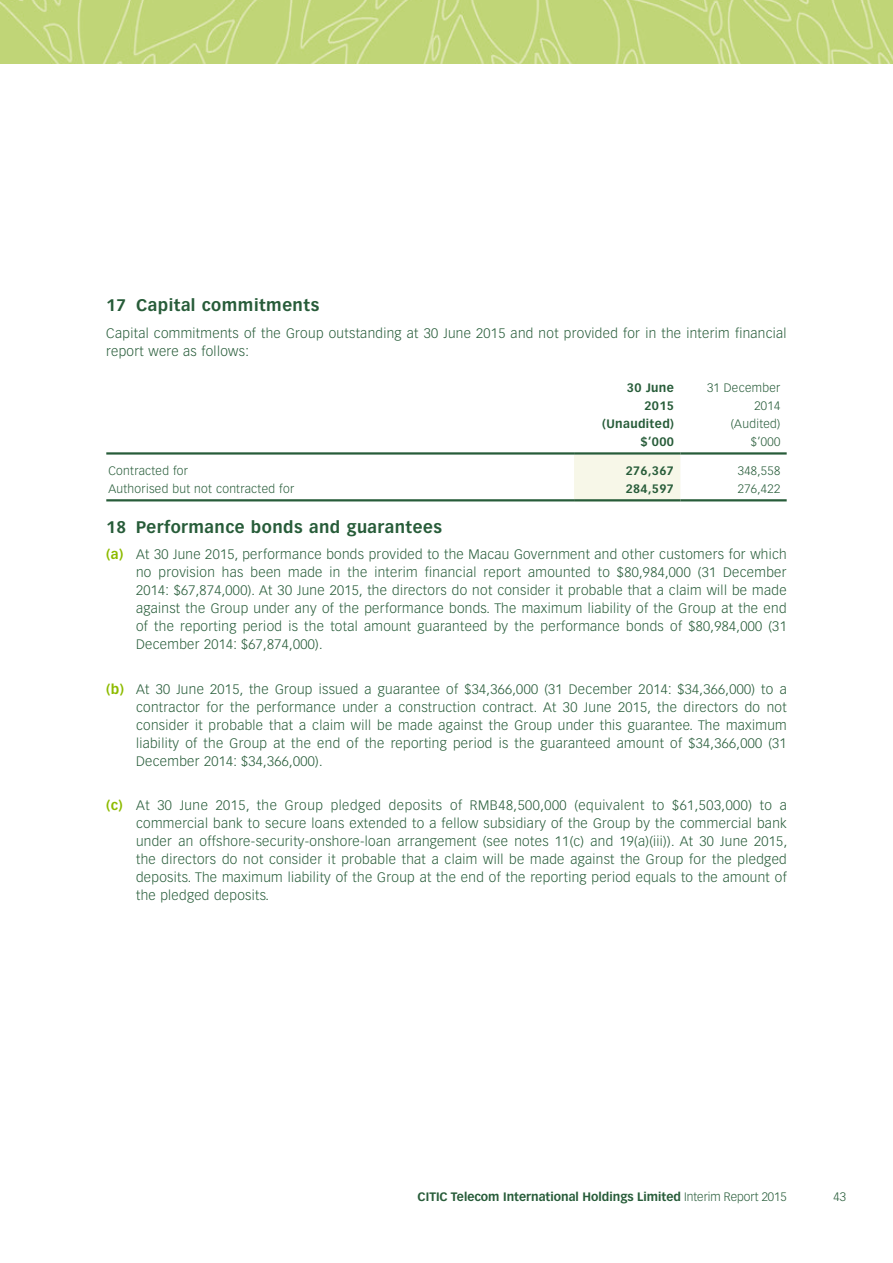
<style>
.page{position:relative;width:893px;height:1263px;background:#fff}
.page>*{position:absolute;margin:0;border:0;box-sizing:border-box;transform-origin:0 0}
.t1{font:700 16.5px "Vectora LT Std";letter-spacing:.03em;color:#275c39}
.t2{font:300 13.5px/18px "Vectora LT Std";letter-spacing:.025em;color:#275c39;text-align:justify}
.t3{font:700 12px "Vectora LT Std";color:#275c39}
.t4{font:300 12px "Vectora LT Std";letter-spacing:.025em;color:#275c39}
.t5{font:700 12px "Vectora LT Std";letter-spacing:.03em;color:#275c39}
.s1{font-weight:700;color:#8dbb00}
.s2{font-weight:300}
</style>
<div class="page">
<img style="left:0;top:0;width:893px;height:64px">
<div style="left:574px;top:455px;width:106px;height:44px;background:#f7f7e8"></div>
<hr style="left:106px;top:452px;width:468px;height:3px;background:#275c39">
<hr style="left:574px;top:452px;width:106px;height:3px;background:#275c39">
<hr style="left:680px;top:452px;width:107px;height:3px;background:#275c39">
<hr style="left:106px;top:499px;width:468px;height:2px;background:#275c39">
<hr style="left:574px;top:499px;width:106px;height:2px;background:#275c39">
<hr style="left:680px;top:499px;width:107px;height:2px;background:#275c39">
<p class="t1" style="left:106px;top:295px;width:214px">17 Capital commitments</p>
<p class="t2" style="left:106px;top:324px;width:682px">Capital commitments of the Group outstanding at 30 June 2015 and not provided for in the interim financial report were as follows:</p>
<p class="t3" style="left:627px;top:381px;width:49px">30 June</p>
<p class="t4" style="left:707px;top:381px;width:75px">31 December</p>
<p class="t3" style="left:644px;top:399px;width:31px">2015</p>
<p class="t4" style="left:754px;top:399px;width:27px">2014</p>
<p class="t5" style="left:602px;top:417px;width:73px">(Unaudited)</p>
<p class="t4" style="left:731px;top:417px;width:51px">(Audited)</p>
<p class="t3" style="left:641px;top:435px;width:35px">$’000</p>
<p class="t4" style="left:751px;top:435px;width:31px">$’000</p>
<p class="t4" style="left:108px;top:464px;width:81px">Contracted for</p>
<p class="t3" style="left:626px;top:463px;width:50px">276,367</p>
<p class="t4" style="left:738px;top:464px;width:44px">348,558</p>
<p class="t4" style="left:108px;top:482px;width:187px">Authorised but not contracted for</p>
<p class="t3" style="left:626px;top:481px;width:50px">284,597</p>
<p class="t4" style="left:738px;top:482px;width:44px">276,422</p>
<p class="t1" style="left:106px;top:517px;width:337px">18 Performance bonds and guarantees</p>
<p class="t2" style="left:136px;top:546px;width:652px;text-indent:-30px"><span class="s1">(a)</span> At 30 June 2015, performance bonds provided to the Macau Government and other customers for which no provision has been made in the interim financial report amounted to $80,984,000 (31 December 2014: $67,874,000). At 30 June 2015, the directors do not consider it probable that a claim will be made against the Group under any of the performance bonds. The maximum liability of the Group at the end of the reporting period is the total amount guaranteed by the performance bonds of $80,984,000 (31<br>December 2014: $67,874,000).</p>
<p class="t2" style="left:136px;top:680px;width:652px;text-indent:-30px"><span class="s1">(b)</span> At 30 June 2015, the Group issued a guarantee of $34,366,000 (31 December 2014: $34,366,000) to a contractor for the performance under a construction contract. At 30 June 2015, the directors do not consider it probable that a claim will be made against the Group under this guarantee. The maximum liability of the Group at the end of the reporting period is the guaranteed amount of $34,366,000 (31<br>December 2014: $34,366,000).</p>
<p class="t2" style="left:136px;top:797px;width:653px;text-indent:-30px"><span class="s1">(c)</span> At 30 June 2015, the Group pledged deposits of RMB48,500,000 (equivalent to $61,503,000) to a commercial bank to secure loans extended to a fellow subsidiary of the Group by the commercial bank under an offshore-security-onshore-loan arrangement (see notes 11(c) and 19(a)(iii)). At 30 June 2015, the directors do not consider it probable that a claim will be made against the Group for the pledged deposits. The maximum liability of the Group at the end of the reporting period equals to the amount of the pledged deposits.</p>
<p class="t3" style="left:418px;top:1189px;width:371px">CITIC Telecom International Holdings Limited <span class="s2">Interim Report 2015</span></p>
<p class="t4" style="left:834px;top:1189px;width:14px">43</p>
</div>
